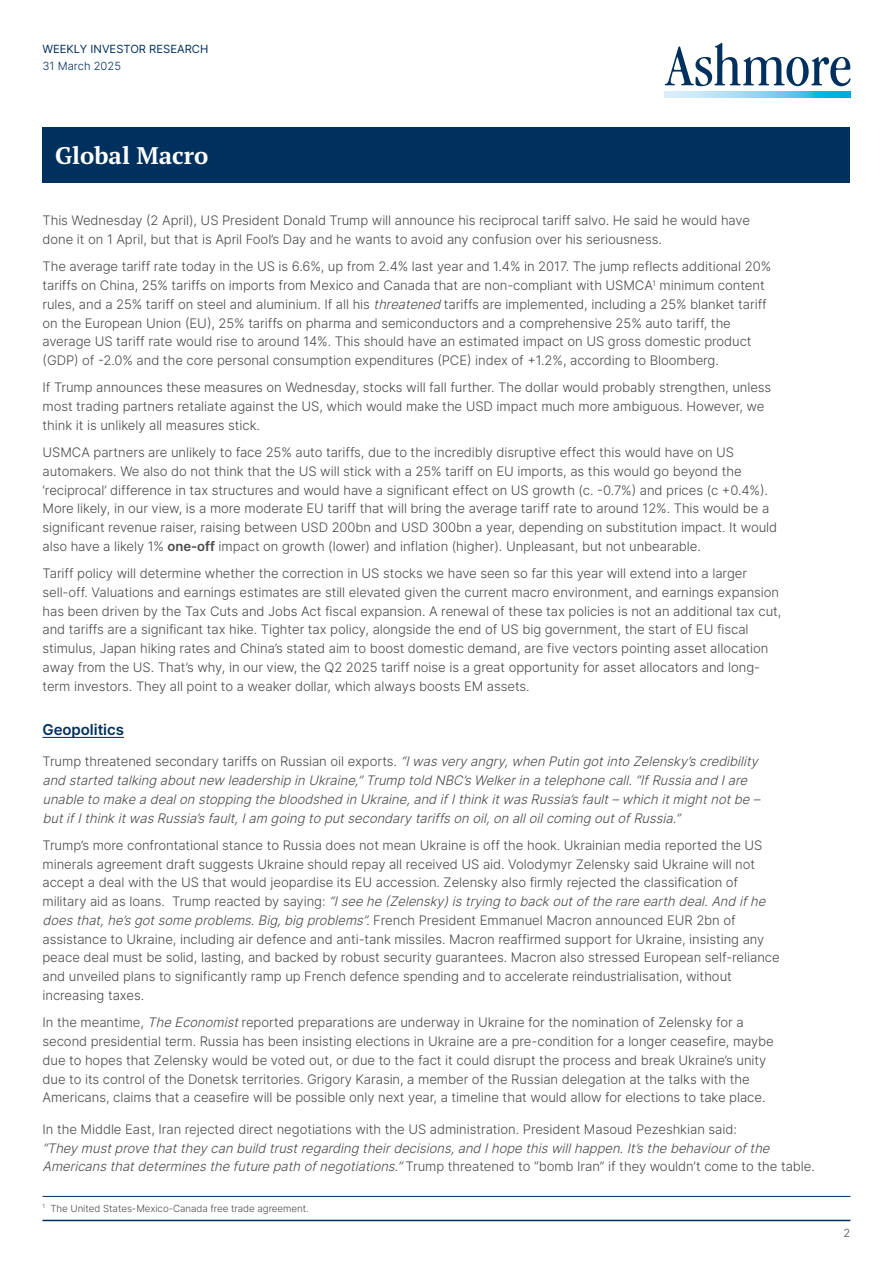
<style>
.page{position:relative;width:893px;height:1263px;background:#fff}
.page>*{position:absolute;margin:0;border:0;box-sizing:border-box;transform-origin:0 0}
.t1{font:700 24px "PT Serif Pro";color:#fff}
.t2{font:600 15px "Inter";letter-spacing:-.005em;color:#00305d}
.t3{font:300 13.2px/18.8px "Inter";letter-spacing:-.005em;color:#4a4a49}
.t4{font:italic 300 13.2px/18.8px "Inter";color:#4a4a49}
.t5{font:11.25px "Inter";color:#00305d}
.t6{font:300 11.25px "Inter";color:#00305d}
.t7{font:300 11.25px "Inter";color:#4a4a49}
.t8{font:300 9.75px "Inter";letter-spacing:-.005em;color:#4a4a49}
.s1{font-style:italic}
.s2{font-weight:600}
.s3{font-style:normal}
</style>
<div class="page">
<svg style="left:665px;top:43px;width:185px;height:43px"></svg>
<svg style="left:665px;top:92px;width:185px;height:6px"></svg>
<hr style="left:43px;top:1220px;width:807px;height:1px;background:#00305d">
<hr style="left:43px;top:737px;width:81px;height:1px;background:#00305d">
<div style="left:43px;top:128px;width:807px;height:55px;background:#00305d"></div>
<hr style="left:43px;top:1196px;width:807px;height:1px;background:#00305d">
<p class="t5" style="left:43px;top:41px;width:167px">WEEKLY INVESTOR RESEARCH</p>
<p class="t6" style="left:43px;top:58px;width:80px">31 March 2025</p>
<h1 class="t1" style="left:55px;top:140px;width:155px">Global Macro</h1>
<p class="t3" style="left:43px;top:211px;width:709px">This Wednesday (2 April), US President Donald Trump will announce his reciprocal tariff salvo. He said he would have done it on 1 April, but that is April Fool’s Day and he wants to avoid any confusion over his seriousness.</p>
<p class="t3" style="left:43px;top:257px;width:730px">The average tariff rate today in the US is 6.6%, up from 2.4% last year and 1.4% in 2017. The jump reflects additional 20% tariffs on China, 25% tariffs on imports from Mexico and Canada that are non-compliant with USMCA<sup>1</sup> minimum content rules, and a 25% tariff on steel and aluminium. If all his <span class="s1">threatened</span> tariffs are implemented, including a 25% blanket tariff on the European Union (EU), 25% tariffs on pharma and semiconductors and a comprehensive 25% auto tariff, the average US tariff rate would rise to around 14%. This should have an estimated impact on US gross domestic product (GDP) of -2.0% and the core personal consumption expenditures (PCE) index of +1.2%, according to Bloomberg.</p>
<p class="t3" style="left:43px;top:378px;width:730px">If Trump announces these measures on Wednesday, stocks will fall further. The dollar would probably strengthen, unless most trading partners retaliate against the US, which would make the USD impact much more ambiguous. However, we think it is unlikely all measures stick.</p>
<p class="t3" style="left:43px;top:443px;width:736px">USMCA partners are unlikely to face 25% auto tariffs, due to the incredibly disruptive effect this would have on US automakers. We also do not think that the US will stick with a 25% tariff on EU imports, as this would go beyond the ‘reciprocal’ difference in tax structures and would have a significant effect on US growth (c. -0.7%) and prices (c +0.4%).<br>More likely, in our view, is a more moderate EU tariff that will bring the average tariff rate to around 12%. This would be a significant revenue raiser, raising between USD 200bn and USD 300bn a year, depending on substitution impact. It would also have a likely 1% <span class="s2">one-off</span> impact on growth (lower) and inflation (higher). Unpleasant, but not unbearable.</p>
<p class="t3" style="left:43px;top:564px;width:740px">Tariff policy will determine whether the correction in US stocks we have seen so far this year will extend into a larger sell-off. Valuations and earnings estimates are still elevated given the current macro environment, and earnings expansion has been driven by the Tax Cuts and Jobs Act fiscal expansion. A renewal of these tax policies is not an additional tax cut, and tariffs are a significant tax hike. Tighter tax policy, alongside the end of US big government, the start of EU fiscal stimulus, Japan hiking rates and China’s stated aim to boost domestic demand, are five vectors pointing asset allocation away from the US. That’s why, in our view, the Q2 2025 tariff noise is a great opportunity for asset allocators and long&shy;term investors. They all point to a weaker dollar, which always boosts EM assets.</p>
<p class="t2" style="left:43px;top:718px;width:83px">Geopolitics</p>
<p class="t4" style="left:43px;top:752px;width:723px"><span class="s3">Trump threatened secondary tariffs on Russian oil exports.</span> “Iwasveryangry,whenPutingotintoZelensky’scredibility and started talking aboutnew leadership inUkraine,”Trump told NBC’sWelkerinatelephonecall.“IfRussiaand Iare unabletomakeadealonstopping thebloodshed inUkraine,and ifIthinkitwasRussia’sfault–whichitmightnotbe– butifIthinkitwasRussia’sfault,Iam going toputsecondarytariffsonoil,onalloilcoming outofRussia.”</p>
<p class="t3" style="left:43px;top:835px;width:739px">Trump’s more confrontational stance to Russia does not mean Ukraine is off the hook. Ukrainian media reported the US minerals agreement draft suggests Ukraine should repay all received US aid. Volodymyr Zelensky said Ukraine will not accept a deal with the US that would jeopardise its EU accession. Zelensky also firmly rejected the classification of<br>m i l i t a r y a i d a s l o a n s . T r u m p r e a c t e d b y s a y i n g : <span class="s1">“Iseehe(Zelensky)istrying tobackoutoftherareearthdeal.And ifhe doesthat,he’sgotsomeproblems.Big,big problems”.</span>French President Emmanuel Macron announced EUR 2bn of assistance to Ukraine, including air defence and anti-tank missiles. Macron reaffirmed support for Ukraine, insisting any peace deal must be solid, lasting, and backed by robust security guarantees. Macron also stressed European self-reliance and unveiled plans to significantly ramp up French defence spending and to accelerate reindustrialisation, without increasing taxes.</p>
<p class="t3" style="left:43px;top:1013px;width:733px">In the meantime, <span class="s1">TheEconomist</span>reported preparations are underway in Ukraine for the nomination of Zelensky for a second presidential term. Russia has been insisting elections in Ukraine are a pre-condition for a longer ceasefire, maybe due to hopes that Zelensky would be voted out, or due to the fact it could disrupt the process and break Ukraine’s unity due to its control of the Donetsk territories. Grigory Karasin, a member of the Russian delegation at the talks with the Americans, claims that a ceasefire will be possible only next year, a timeline that would allow for elections to take place.</p>
<p class="t3" style="left:43px;top:1119px;width:696px">In the Middle East, Iran rejected direct negotiations with the US administration. President Masoud Pezeshkian said:</p>
<p class="t4" style="left:43px;top:1138px;width:774px">“Theymustprovethattheycanbuild trustregarding theirdecisions,and Ihopethiswillhappen.It’sthebehaviourofthe<br>Americansthatdeterminesthefuturepathofnegotiations.”<span class="s3">Tr u m p t h re a te n e d to “ b o m b I ra n ” i f t h ey wo u l d n ’t c o m e to t h e ta b l e .</span></p>
<p class="t8" style="left:43px;top:1201px;width:268px"><sup>1</sup> The United States-Mexico-Canada free trade agreement.</p>
<p class="t7" style="left:844px;top:1225px;width:8px">2</p>
</div>
